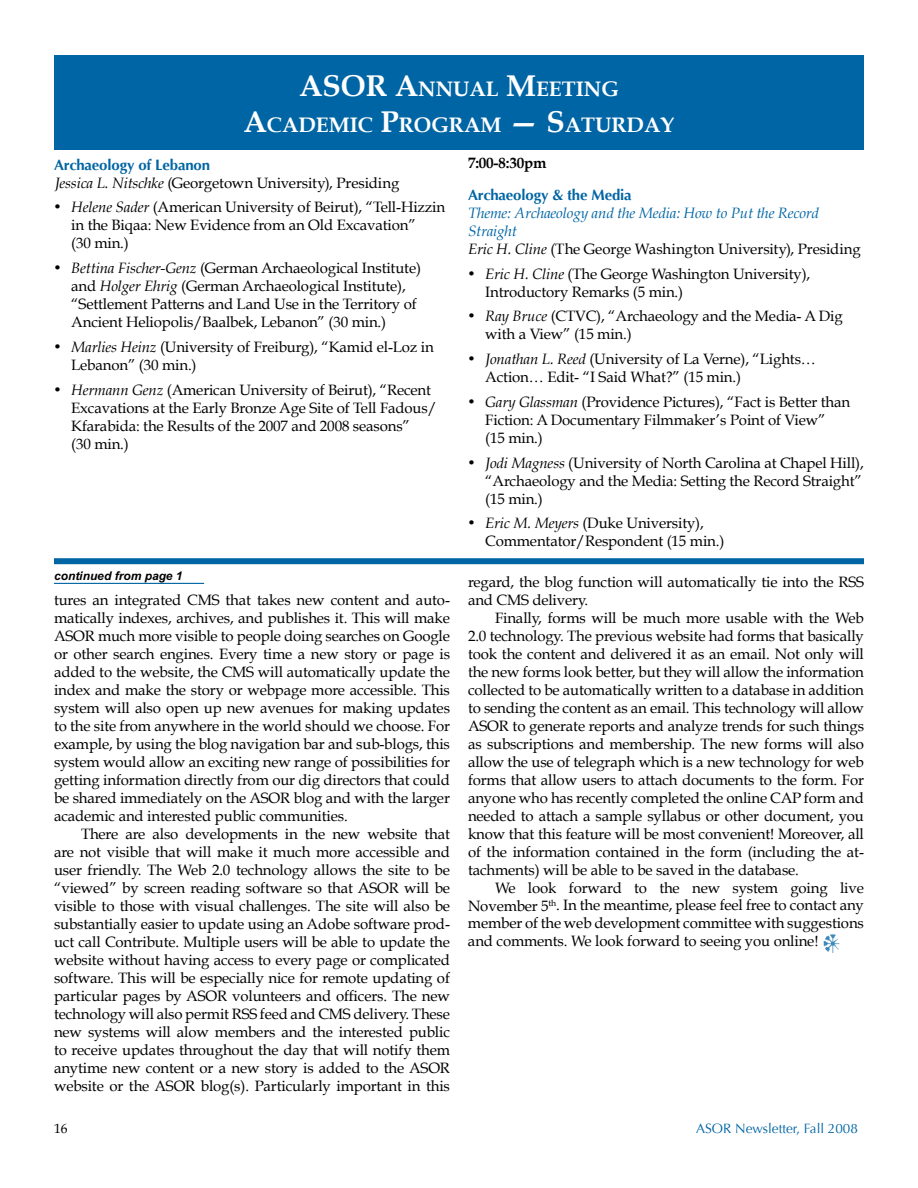
<style>
.page{position:relative;width:918px;height:1188px;background:#fff}
.page>*{position:absolute;margin:0;border:0;box-sizing:border-box;transform-origin:0 0}
.t1{font:700 21px/36px "Book Antiqua";color:#fff}
.t2{font:15px/18px "Book Antiqua";letter-spacing:-.01em;color:#000}
.t3{font:italic 15px/18px "Book Antiqua";letter-spacing:-.01em;color:#0065a4}
.t4{font:700 15px "Optima";letter-spacing:-.01em;color:#0065a4}
.t5{font:700 15px "Book Antiqua";letter-spacing:-.01em;color:#000}
.t6{font:13.5px "Optima";color:#0065a4}
.t7{font:13.5px "Book Antiqua";color:#000}
.t8{font:italic 700 12px "Arial";color:#000}
.s1{font-size:30px}
.s2{color:#000}
.s3{font-style:normal;color:#000}
.s4{font-style:italic}
</style>
<div class="page">
<div style="left:54px;top:56px;width:810px;height:94px;background:#0065a4"></div>
<div style="left:54px;top:558px;width:810px;height:6px;background:#0065a4"></div>
<hr style="left:54px;top:583px;width:150px;height:1px;background:#0065a4">
<img style="left:824px;top:934px;width:16px;height:18px">
<h1 class="t1" style="left:244px;top:71px;width:377px;text-indent:56px"><span class="s1">ASOR A</span>NNUAL <span class="s1">M</span>EETING<br><span class="s1">A</span>CADEMIC <span class="s1">P</span>ROGRAM</h1>
<h1 class="t1" style="left:509px;top:107px;width:167px"><span class="s1">— S</span>ATURDAY</h1>
<p class="t5" style="left:468px;top:154px;width:80px">7:00-8:30PM</p>
<p class="t4" style="left:468px;top:186px;width:165px">Archaeology &amp; the Media</p>
<p class="t3" style="left:468px;top:204px;width:394px">Theme: Archaeology and the Media: How to Put the Record<br>Straight<br><span class="s2">Eric H. Cline</span> <span class="s3">(The George Washington University), Presiding</span></p>
<p class="t2" style="left:485px;top:264px;width:327px;text-indent:-17px">• <span class="s4">Eric H. Cline</span> (The George Washington University),<br>Introductory Remarks (5 min.)</p>
<p class="t2" style="left:485px;top:307px;width:359px;text-indent:-17px">• <span class="s4">Ray Bruce</span> (CTVC), “Archaeology and the Media- A Dig with a View” (15 min.)</p>
<p class="t2" style="left:485px;top:350px;width:332px;text-indent:-17px">• <span class="s4">Jonathan L. Reed</span> (University of La Verne), “Lights…<br>Action… Edit- “I Said What?” (15 min.)</p>
<p class="t2" style="left:485px;top:393px;width:367px;text-indent:-17px">• <span class="s4">Gary Glassman</span> (Providence Pictures), “Fact is Better than<br>Fiction: A Documentary Filmmaker’s Point of View”<br>(15 min.)</p>
<p class="t2" style="left:485px;top:453px;width:380px;text-indent:-17px">• <span class="s4">Jodi Magness</span> (University of North Carolina at Chapel Hill), “Archaeology and the Media: Setting the Record Straight” (15 min.)</p>
<p class="t2" style="left:485px;top:514px;width:241px;text-indent:-17px">• <span class="s4">Eric M. Meyers</span> (Duke University),<br>Commentator/Respondent (15 min.)</p>
<p class="t4" style="left:54px;top:156px;width:158px">Archaeology of Lebanon</p>
<p class="t2" style="left:55px;top:173px;width:346px"><span class="s4">Jessica L. Nitschke</span> (Georgetown University), Presiding</p>
<p class="t2" style="left:71px;top:198px;width:375px;text-indent:-17px">• <span class="s4">Helene Sader</span> (American University of Beirut), “Tell-Hizzin in the Biqaa: New Evidence from an Old Excavation”<br>(30 min.)</p>
<p class="t2" style="left:71px;top:259px;width:351px;text-indent:-17px">• <span class="s4">Bettina Fischer-Genz</span> (German Archaeological Institute) and <span class="s4">Holger Ehrig</span> (German Archaeological Institute), “Settlement Patterns and Land Use in the Territory of Ancient Heliopolis/Baalbek, Lebanon” (30 min.)</p>
<p class="t2" style="left:71px;top:338px;width:364px;text-indent:-17px">• <span class="s4">Marlies Heinz</span> (University of Freiburg), “Kamid el-Loz in<br>Lebanon” (30 min.)</p>
<p class="t2" style="left:71px;top:380px;width:367px;text-indent:-17px">• <span class="s4">Hermann Genz</span> (American University of Beirut), “Recent Excavations at the Early Bronze Age Site of Tell Fadous/ Kfarabida: the Results of the 2007 and 2008 seasons”<br>(30 min.)</p>
<p class="t8" style="left:54px;top:568px;width:130px">continued from page 1</p>
<p class="t2" style="left:54px;top:591px;width:398px;text-align:justify">tures an integrated CMS that takes new content and auto&shy;matically indexes, archives, and publishes it. This will make ASOR much more visible to people doing searches on Google or other search engines. Every time a new story or page is added to the website, the CMS will automatically update the index and make the story or webpage more accessible. This system will also open up new avenues for making updates to the site from anywhere in the world should we choose. For example, by using the blog navigation bar and sub-blogs, this system would allow an exciting new range of possibilities for getting information directly from our dig directors that could be shared immediately on the ASOR blog and with the larger academic and interested public communities.</p>
<p class="t2" style="left:54px;top:825px;width:398px;text-align:justify;text-indent:27px">There are also developments in the new website that are not visible that will make it much more accessible and user friendly. The Web 2.0 technology allows the site to be “viewed” by screen reading software so that ASOR will be visible to those with visual challenges. The site will also be substantially easier to update using an Adobe software prod&shy;uct call Contribute. Multiple users will be able to update the website without having access to every page or complicated software. This will be especially nice for remote updating of particular pages by ASOR volunteers and officers. The new technology will also permit RSS feed and CMS delivery. These new systems will alow members and the interested public to receive updates throughout the day that will notify them anytime new content or a new story is added to the ASOR website or the ASOR blog(s). Particularly important in this</p>
<p class="t2" style="left:468px;top:572px;width:397px">regard, the blog function will automatically tie into the RSS and CMS delivery.</p>
<p class="t2" style="left:468px;top:608px;width:398px;text-align:justify;text-indent:27px">Finally, forms will be much more usable with the Web 2.0 technology. The previous website had forms that basically took the content and delivered it as an email. Not only will the new forms look better, but they will allow the information collected to be automatically written to a database in addition to sending the content as an email. This technology will allow ASOR to generate reports and analyze trends for such things as subscriptions and membership. The new forms will also allow the use of telegraph which is a new technology for web forms that allow users to attach documents to the form. For anyone who has recently completed the online CAP form and needed to attach a sample syllabus or other document, you know that this feature will be most convenient! Moreover, all of the information contained in the form (including the at&shy;tachments) will be able to be saved in the database.</p>
<p class="t2" style="left:468px;top:878px;width:397px;text-align:justify;text-indent:27px">We look forward to the new system going live November 5<sup>th</sup>. In the meantime, please feel free to contact any member of the web development committee with suggestions and comments. We look forward to seeing you online!</p>
<p class="t7" style="left:54px;top:1120px;width:15px">16</p>
<p class="t6" style="left:696px;top:1120px;width:163px">ASOR Newsletter, Fall 2008</p>
</div>
